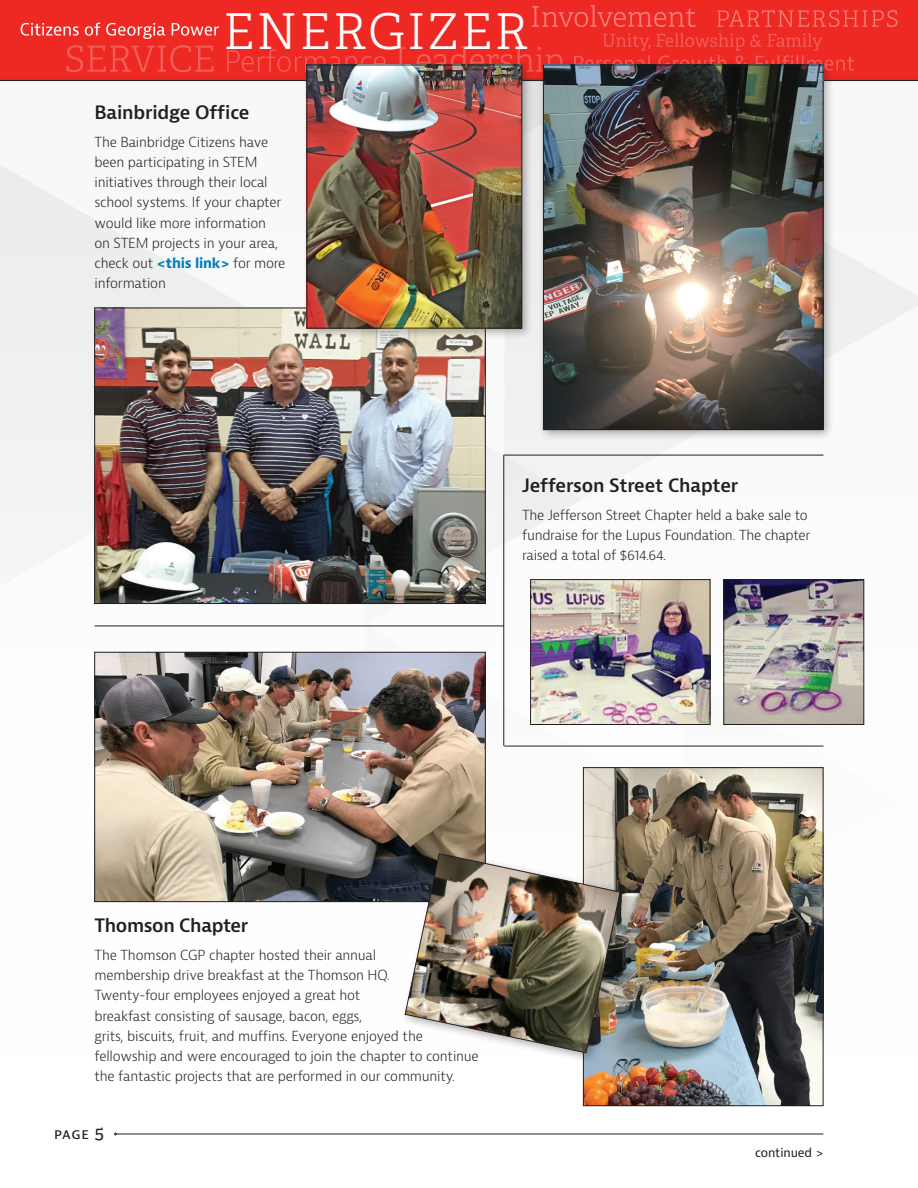
<style>
.page{position:relative;width:918px;height:1188px;background:#fff}
.page>*{position:absolute;margin:0;border:0;box-sizing:border-box;transform-origin:0 0}
.t1{font:300 49.35px "Adelle";letter-spacing:.04em;color:#fff}
.t2{font:600 18px "Bernina Sans";letter-spacing:-.015em;color:#231f20}
.t3{font:15px "Bernina Sans";color:#231f20}
.t4{font:300 13.5px/20.2px "Bernina Sans";letter-spacing:-.015em;color:#231f20}
.t5{font:12px "Bernina Sans";letter-spacing:-.01em;color:#231f20}
.s1{font-weight:700;color:#007dbb}
.s2{font-family:"Adelle";font-size:18px}
</style>
<div class="page">
<hr style="left:116px;top:1134px;width:707px;height:1px;background:#231f20">
<img style="left:0;top:81px;width:918px;height:999px">
<div style="left:0;top:0;width:918px;height:81px;background:#ee2823"></div>
<svg style="left:21px;top:23px;width:198px;height:16px"></svg>
<svg style="left:532px;top:5px;width:365px;height:22px"></svg>
<svg style="left:66px;top:45px;width:497px;height:34px"></svg>
<svg style="left:574px;top:33px;width:280px;height:38px"></svg>
<hr style="left:0;top:80px;width:918px;height:1px;background:#231f20">
<img style="left:96px;top:310px;width:388px;height:292px">
<hr style="left:504px;top:455px;width:319px;height:1px;background:#231f20">
<div style="left:538px;top:60px;width:297px;height:381px;background:#231f20;opacity:.35"></div>
<img style="left:545px;top:67px;width:276px;height:361px">
<div style="left:543px;top:65px;width:280px;height:365px;border:1px solid #231f20"></div>
<div style="left:302px;top:60px;width:231px;height:280px;background:#231f20;opacity:.35"></div>
<img style="left:309px;top:67px;width:211px;height:259px">
<div style="left:307px;top:65px;width:215px;height:263px;border:1px solid #231f20"></div>
<img style="left:585px;top:769px;width:236px;height:335px">
<div style="left:583px;top:767px;width:240px;height:339px;border:1px solid #231f20"></div>
<hr style="left:94px;top:626px;width:410px;height:1px;background:#231f20">
<img style="left:726px;top:581px;width:136px;height:142px">
<div style="left:724px;top:579px;width:140px;height:146px;border:1px solid #231f20"></div>
<img style="left:532px;top:581px;width:176px;height:142px">
<div style="left:530px;top:579px;width:180px;height:146px;border:1px solid #231f20"></div>
<hr style="left:504px;top:455px;width:1px;height:291px;background:#231f20">
<hr style="left:504px;top:746px;width:319px;height:1px;background:#231f20">
<img style="left:96px;top:654px;width:388px;height:246px">
<div style="left:94px;top:652px;width:392px;height:250px;border:1px solid #231f20"></div>
<div style="left:400px;top:849px;width:231px;height:215px;background:#231f20;opacity:.35"></div>
<img style="left:405px;top:853px;width:216px;height:200px">
<h1 class="t1" style="left:223px;top:1px;width:307px">ENERGIZER</h1>
<h2 class="t2" style="left:94px;top:101px;width:156px">Bainbridge Office</h2>
<p class="t4" style="left:94px;top:132px;width:193px">The Bainbridge Citizens have been participating in STEM initiatives through their local school systems. If your chapter would like more information<br>on STEM projects in your area, check out <span class="s1">&lt;this link&gt;</span> for more information</p>
<h2 class="t2" style="left:522px;top:474px;width:218px">Jefferson Street Chapter</h2>
<p class="t4" style="left:522px;top:505px;width:290px">The Jefferson Street Chapter held a bake sale to fundraise for the Lupus Foundation. The chapter raised a total of $614.64.</p>
<h2 class="t2" style="left:94px;top:914px;width:155px">Thomson Chapter</h2>
<p class="t4" style="left:94px;top:945px;width:386px">The Thomson CGP chapter hosted their annual<br>membership drive breakfast at the Thomson HQ.<br>Twenty-four employees enjoyed a great hot<br>breakfast consisting of sausage, bacon, eggs,<br>grits, biscuits, fruit, and muffins. Everyone enjoyed the fellowship and were encouraged to join the chapter to continue the fantastic projects that are performed in our community.</p>
<p class="t3" style="left:54px;top:1123px;width:52px">page <span class="s2">5</span></p>
<p class="t5" style="left:755px;top:1144px;width:70px">continued &gt;</p>
</div>
